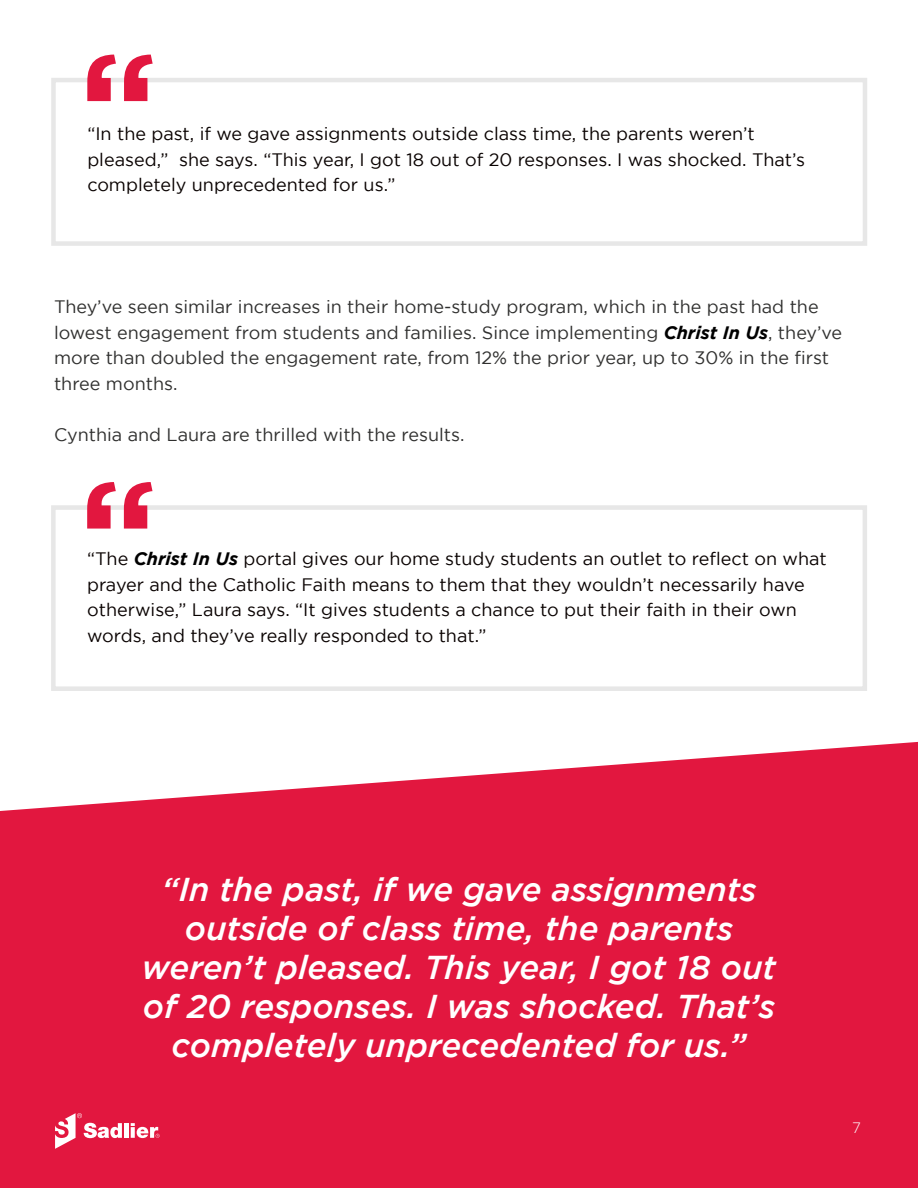
<style>
.page{position:relative;width:918px;height:1188px;background:#fff}
.page>*{position:absolute;margin:0;border:0;box-sizing:border-box;transform-origin:0 0}
.t1{font:italic 500 33px/39px "Gotham";color:#fff;text-align:center}
.t2{font:18px/25.5px "Gotham";color:#090200}
.t3{font:18px/25.5px "Gotham";color:#30302f}
.t4{font:300 15px "Gotham";color:#fff}
.s1{font-weight:700;font-style:italic;color:#000}
</style>
<div class="page">
<div style="left:0;top:838px;width:918px;height:350px;background:#e2173f"></div>
<svg style="left:0;top:742px;width:918px;height:96px;fill:#e2173f"></svg>
<div style="left:51px;top:78px;width:816px;height:168px;background:#fff;border:4px solid #e7e7e7"></div>
<div style="left:51px;top:505px;width:816px;height:186px;background:#fff;border:4px solid #e7e7e7"></div>
<svg style="left:87px;top:55px;width:66px;height:46px"></svg>
<svg style="left:87px;top:482px;width:66px;height:47px"></svg>
<svg style="left:55px;top:1113px;width:67px;height:36px"></svg>
<hr style="left:124px;top:1123px;width:4px;height:15px;background:#fff">
<svg style="left:131px;top:1123px;width:29px;height:15px"></svg>
<p class="t2" style="left:87px;top:121px;width:719px">“In the past, if we gave assignments outside class time, the parents weren’t pleased,” she says. “This year, I got 18 out of 20 responses. I was shocked. That’s completely unprecedented for us.”</p>
<p class="t3" style="left:54px;top:294px;width:790px">They’ve seen similar increases in their home-study program, which in the past had the lowest engagement from students and families. Since implementing <span class="s1">Christ In Us</span>, they’ve more than doubled the engagement rate, from 12% the prior year, up to 30% in the first three months.</p>
<p class="t3" style="left:54px;top:421px;width:412px">Cynthia and Laura are thrilled with the results.</p>
<p class="t2" style="left:87px;top:546px;width:741px">“The <span class="s1">Christ In Us</span> portal gives our home study students an outlet to reflect on what prayer and the Catholic Faith means to them that they wouldn’t necessarily have otherwise,” Laura says. “It gives students a chance to put their faith in their own words, and they’ve really responded to that.”</p>
<h1 class="t1" style="left:142px;top:870px;width:636px">“In the past, if we gave assignments outside of class time, the parents weren’t pleased. This year, I got 18 out of 20 responses. I was shocked. That’s completely unprecedented for us.”</h1>
<p class="t4" style="left:852px;top:1120px;width:10px">7</p>
</div>
